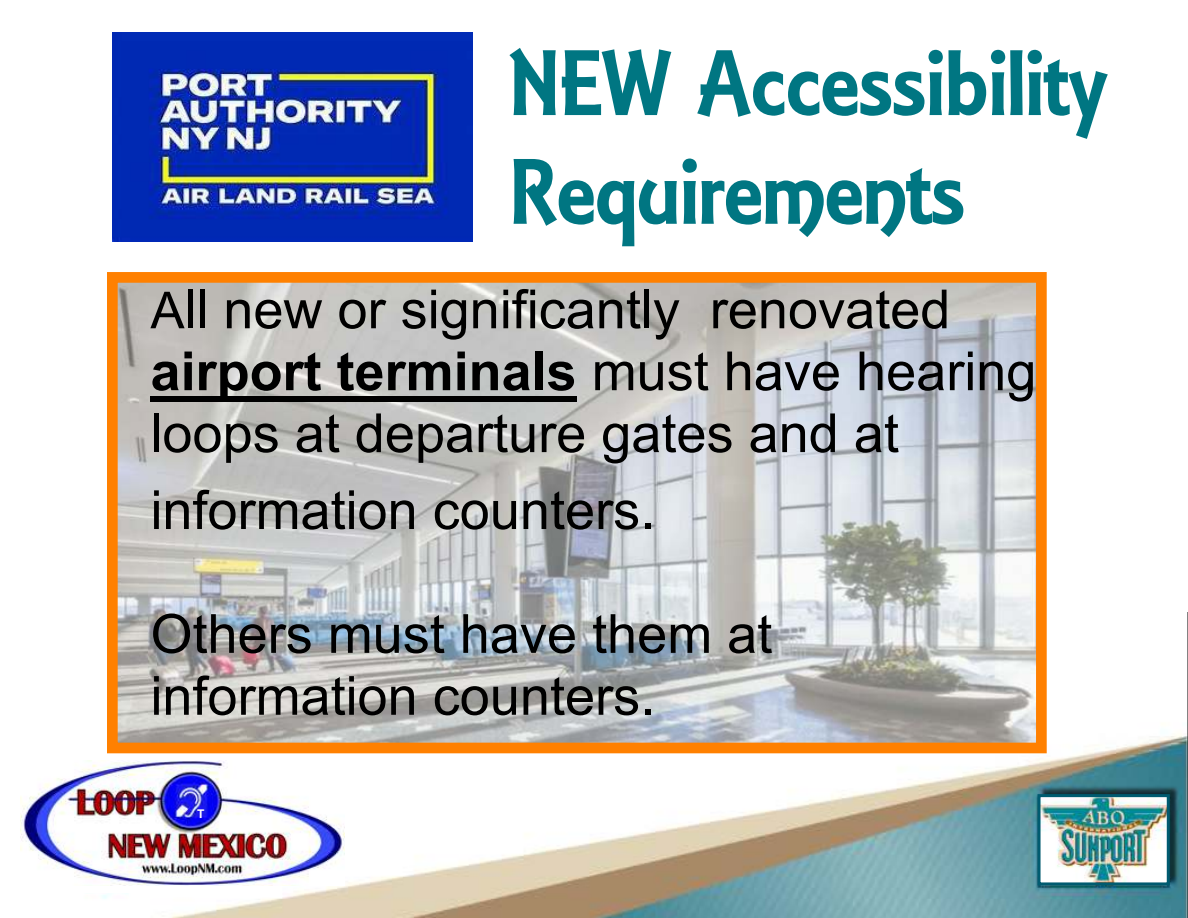
<style>
.page{position:relative;width:1188px;height:918px;background:#fff}
.page>*{position:absolute;margin:0;border:0;box-sizing:border-box;transform-origin:0 0}
.t1{font:90px/108.8px "Estelle Black SF";color:#007682}
.t2{font:54px/61.9px "Arial";color:#000}
.t3{font:700 12px "Arial";color:#fff}
.s1{font-size:51px}
.s2{font-weight:700}
</style>
<div class="page">
<img style="left:88px;top:613px;width:1100px;height:305px">
<img style="left:1038px;top:784px;width:141px;height:101px">
<img style="left:1042px;top:798px;width:124px;height:83px">
<div style="left:1038px;top:794px;width:132px;height:91px;border:3px solid #005b70"></div>
<div style="left:0;top:783px;width:260px;height:109px;background:#fff"></div>
<img style="left:20px;top:761px;width:324px;height:124px">
<img style="left:113px;top:33px;width:360px;height:209px">
<img style="left:119px;top:284px;width:916px;height:457px">
<div style="left:107px;top:272px;width:940px;height:481px;border:11px solid #ff8000"></div>
<div style="left:150px;top:396px;width:427px;height:6px;background:#000"></div>
<h1 class="t1" style="left:510px;top:30px;width:599px">NEW Accessibility<br>Requirements</h1>
<p class="t2" style="left:150px;top:283px;width:887px"><span class="s1">A</span>ll new or significantly renovated <span class="s2">airport terminals</span> must have hearing loops at departure gates and at</p>
<p class="t2" style="left:150px;top:484px;width:506px">information counters.</p>
<p class="t2" style="left:150px;top:608px;width:623px">Others must have them at information counters.</p>
<p class="t3" style="left:197px;top:809px;width:9px">T</p>
</div>
